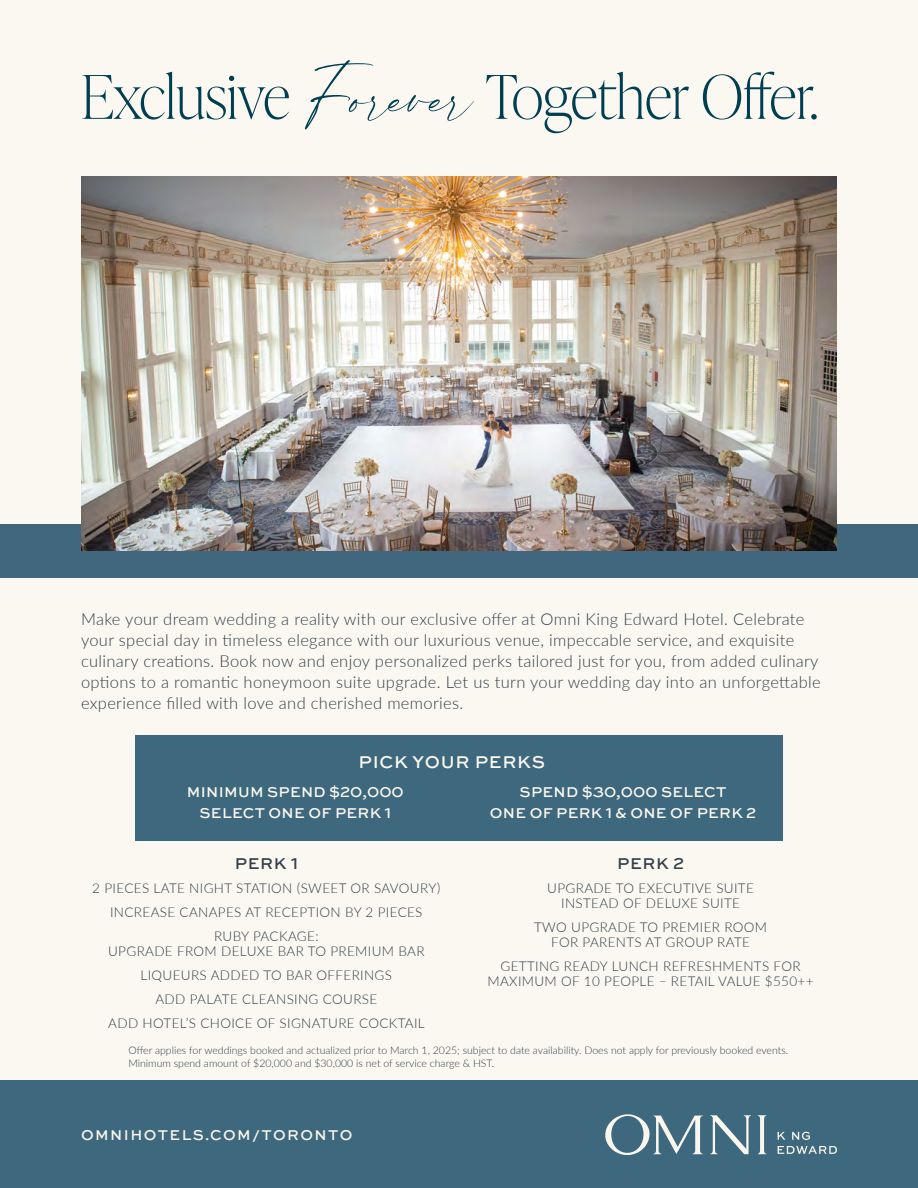
<style>
.page{position:relative;width:918px;height:1188px;background:#fbf8f1}
.page>*{position:absolute;margin:0;border:0;box-sizing:border-box;transform-origin:0 0}
.t1{font:100 60.15px "Ivy Presto Display";color:#003e52}
.t2{font:500 18px "Sweet Sans Pro";letter-spacing:.04em;color:#fbf8ef}
.t3{font:300 16.5px/21px "Lato";letter-spacing:.02em;color:#323e48}
.t4{font:500 16.5px "Sweet Sans Pro";letter-spacing:.04em;color:#323e48}
.t5{font:500 15px/21px "Sweet Sans Pro";letter-spacing:.02em;color:#fbf8ef;text-align:center}
.t6{font:500 15px "Sweet Sans Pro";letter-spacing:.095em;color:#faf6ee}
.t7{font:300 13.5px/24px "Lato";letter-spacing:.025em;color:#323e48;text-align:center}
.t8{font:300 10.5px/12.6px "Lato";color:#323e48}
.s1{font-family:"Felicity";font-weight:400;font-size:69.6px}
</style>
<div class="page">
<div style="left:0;top:524px;width:918px;height:54px;background:#40677d"></div>
<img style="left:81px;top:176px;width:756px;height:375px">
<div style="left:135px;top:735px;width:648px;height:105px;background:#3e687d"></div>
<div style="left:0;top:1081px;width:918px;height:107px;background:#3e687d"></div>
<svg style="left:605px;top:1114px;width:98px;height:41px"></svg>
<svg style="left:710px;top:1115px;width:41px;height:39px"></svg>
<svg style="left:758px;top:1115px;width:8px;height:39px"></svg>
<svg style="left:778px;top:1132px;width:32px;height:8px"></svg>
<svg style="left:778px;top:1146px;width:59px;height:8px"></svg>
<h1 class="t1" style="left:81px;top:54px;width:739px">Exclusive <span class="s1">Forever</span> Together Ofer.</h1>
<p class="t3" style="left:81px;top:608px;width:741px">Make your dream wedding a reality with our exclusive offer at Omni King Edward Hotel. Celebrate your special day in timeless elegance with our luxurious venue, impeccable service, and exquisite culinary creations. Book now and enjoy personalized perks tailored just for you, from added culinary options to a romantic honeymoon suite upgrade. Let us turn your wedding day into an unforgettable experience filled with love and cherished memories.</p>
<p class="t2" style="left:358px;top:748px;width:188px">PICK YOUR PERKS</p>
<p class="t5" style="left:187px;top:781px;width:218px">MINIMUM SPEND $20,000<br>SELECT ONE OF PERK 1</p>
<p class="t4" style="left:235px;top:851px;width:65px">PERK 1</p>
<p class="t7" style="left:92px;top:876px;width:350px">2 PIECES LATE NIGHT STATION (SWEET OR SAVOURY)<br>INCREASE CANAPES AT RECEPTION BY 2 PIECES<br>RUBY PACKAGE:</p>
<p class="t7" style="left:108px;top:939px;width:318px">UPGRADE FROM DELUXE BAR TO PREMIUM BAR LIQUEURS ADDED TO BAR OFFERINGS<br>ADD PALATE CLEANSING COURSE<br>ADD HOTEL’S CHOICE OF SIGNATURE COCKTAIL</p>
<p class="t5" style="left:490px;top:781px;width:268px">SPEND $30,000 SELECT<br>ONE OF PERK 1 &amp; ONE OF PERK 2</p>
<p class="t4" style="left:617px;top:851px;width:69px">PERK 2</p>
<p class="t7" style="left:547px;top:880px;width:208px;line-height:15px">UPGRADE TO EXECUTIVE SUITE<br>INSTEAD OF DELUXE SUITE</p>
<p class="t7" style="left:534px;top:919px;width:235px;line-height:15px">TWO UPGRADE TO PREMIER ROOM<br>FOR PARENTS AT GROUP RATE</p>
<p class="t7" style="left:488px;top:958px;width:328px;line-height:15px">GETTING READY LUNCH REFRESHMENTS FOR<br>MAXIMUM OF 10 PEOPLE – RETAIL VALUE $550++</p>
<p class="t8" style="left:128px;top:1044px;width:661px">Offer applies for weddings booked and actualized prior to March 1, 2025; subject to date availability. Does not apply for previously booked events.<br>Minimum spend amount of $20,000 and $30,000 is net of service charge &amp; HST.</p>
<p class="t6" style="left:81px;top:1124px;width:273px">OMNIHOTELS.COM/TORONTO</p>
</div>
